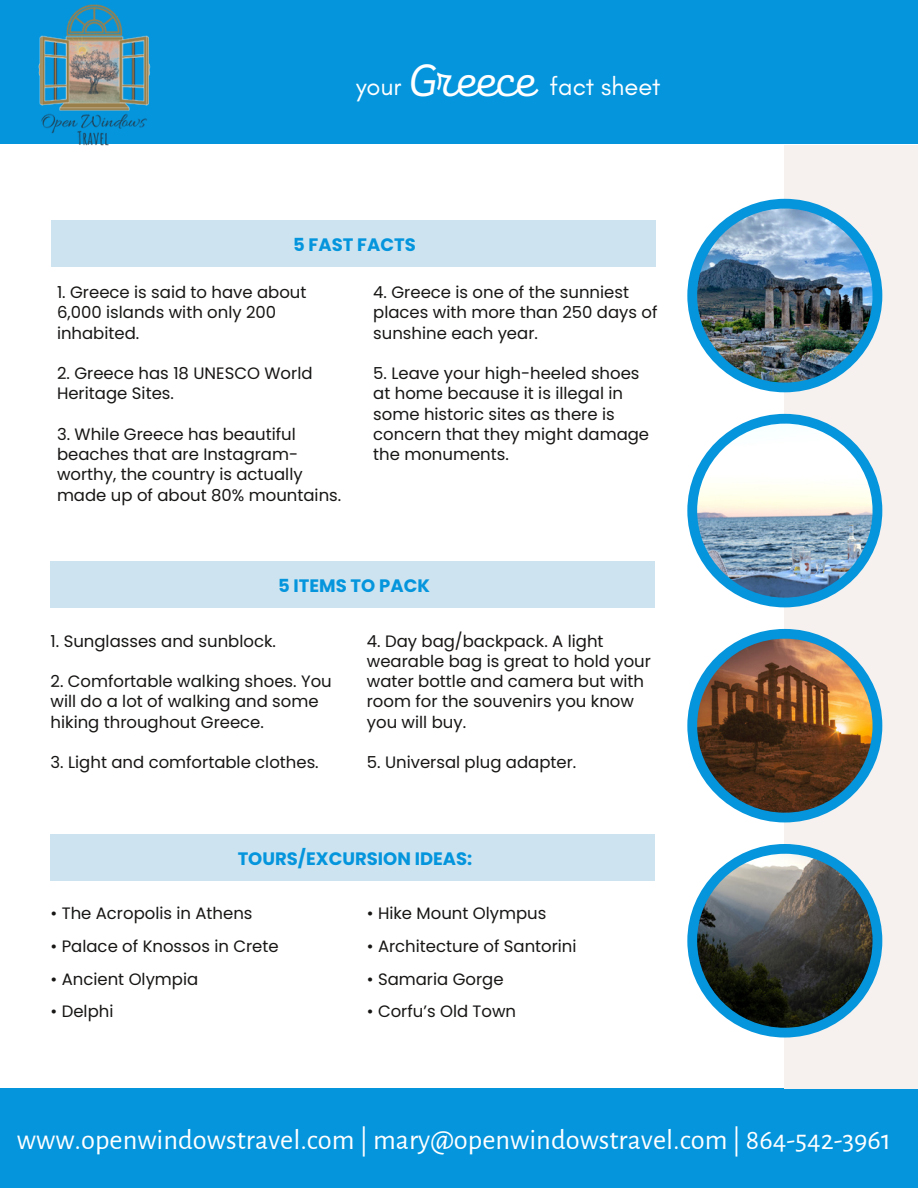
<style>
.page{position:relative;width:918px;height:1188px;background:#fff}
.page>*{position:absolute;margin:0;border:0;box-sizing:border-box;transform-origin:0 0}
.t1{font:28.5px "Alegreya Sans";color:#fff}
.t2{font:25.5px "Glacial Indifference";color:#fff}
.t3{font:700 18px "Poppins";color:#0495dd}
.t4{font:16.5px/20.2px "Poppins";color:#171615}
.s1{font-family:"Mixa";font-size:46.8px}
</style>
<div class="page">
<div style="left:0;top:1089px;width:918px;height:99px;background:#0495dd"></div>
<div style="left:785px;top:145px;width:133px;height:944px;background:#f6f1ee"></div>
<div style="left:0;top:0;width:918px;height:144px;background:#0495dd"></div>
<img style="left:687px;top:199px;width:195px;height:193px">
<svg style="left:687px;top:414px;width:195px;height:193px"></svg>
<svg style="left:687px;top:629px;width:195px;height:193px"></svg>
<div style="left:51px;top:562px;width:604px;height:46px;background:#cde4f0"></div>
<div style="left:51px;top:835px;width:604px;height:46px;background:#cde4f0"></div>
<div style="left:51px;top:221px;width:605px;height:46px;background:#cde4f0"></div>
<svg style="left:687px;top:844px;width:195px;height:194px"></svg>
<img style="left:38px;top:4px;width:113px;height:142px">
<h2 class="t2" style="left:356px;top:71px;width:306px">your <span class="s1">Greece</span> fact sheet</h2>
<p class="t3" style="left:293px;top:232px;width:124px">5 FAST FACTS</p>
<p class="t4" style="left:57px;top:282px;width:251px">1. Greece is said to have about<br>6,000 islands with only 200 inhabited.</p>
<p class="t4" style="left:57px;top:363px;width:257px">2. Greece has 18 UNESCO World<br>Heritage Sites.</p>
<p class="t4" style="left:57px;top:424px;width:286px">3. While Greece has beautiful beaches that are Instagram&shy;worthy, the country is actually made up of about 80% mountains.</p>
<p class="t4" style="left:373px;top:282px;width:286px">4. Greece is one of the sunniest places with more than 250 days of sunshine each year.</p>
<p class="t4" style="left:373px;top:363px;width:277px">5. Leave your high-heeled shoes at home because it is illegal in some historic sites as there is concern that they might damage the monuments.</p>
<p class="t3" style="left:278px;top:573px;width:153px">5 ITEMS TO PACK</p>
<p class="t4" style="left:51px;top:631px;width:227px">1. Sunglasses and sunblock.</p>
<p class="t4" style="left:51px;top:671px;width:283px">2. Comfortable walking shoes. You will do a lot of walking and some hiking throughout Greece.</p>
<p class="t4" style="left:51px;top:752px;width:270px">3. Light and comfortable clothes.</p>
<p class="t4" style="left:367px;top:631px;width:286px">4. Day bag/backpack. A light wearable bag is great to hold your water bottle and camera but with room for the souvenirs you know you will buy.</p>
<p class="t4" style="left:367px;top:752px;width:211px">5. Universal plug adapter.</p>
<p class="t3" style="left:238px;top:846px;width:236px">TOURS/EXCURSION IDEAS:</p>
<p class="t4" style="left:51px;top:903px;width:204px">• The Acropolis in Athens</p>
<p class="t4" style="left:51px;top:936px;width:230px">• Palace of Knossos in Crete</p>
<p class="t4" style="left:51px;top:969px;width:149px">• Ancient Olympia</p>
<p class="t4" style="left:51px;top:1001px;width:64px">• Delphi</p>
<p class="t4" style="left:367px;top:903px;width:181px">• Hike Mount Olympus</p>
<p class="t4" style="left:367px;top:936px;width:211px">• Architecture of Santorini</p>
<p class="t4" style="left:367px;top:969px;width:138px">• Samaria Gorge</p>
<p class="t4" style="left:367px;top:1001px;width:151px">• Corfu’s Old Town</p>
<h1 class="t1" style="left:17px;top:1126px;width:875px">www.openwindowstravel.com | mary@openwindowstravel.com | 864-542-3961</h1>
</div>
